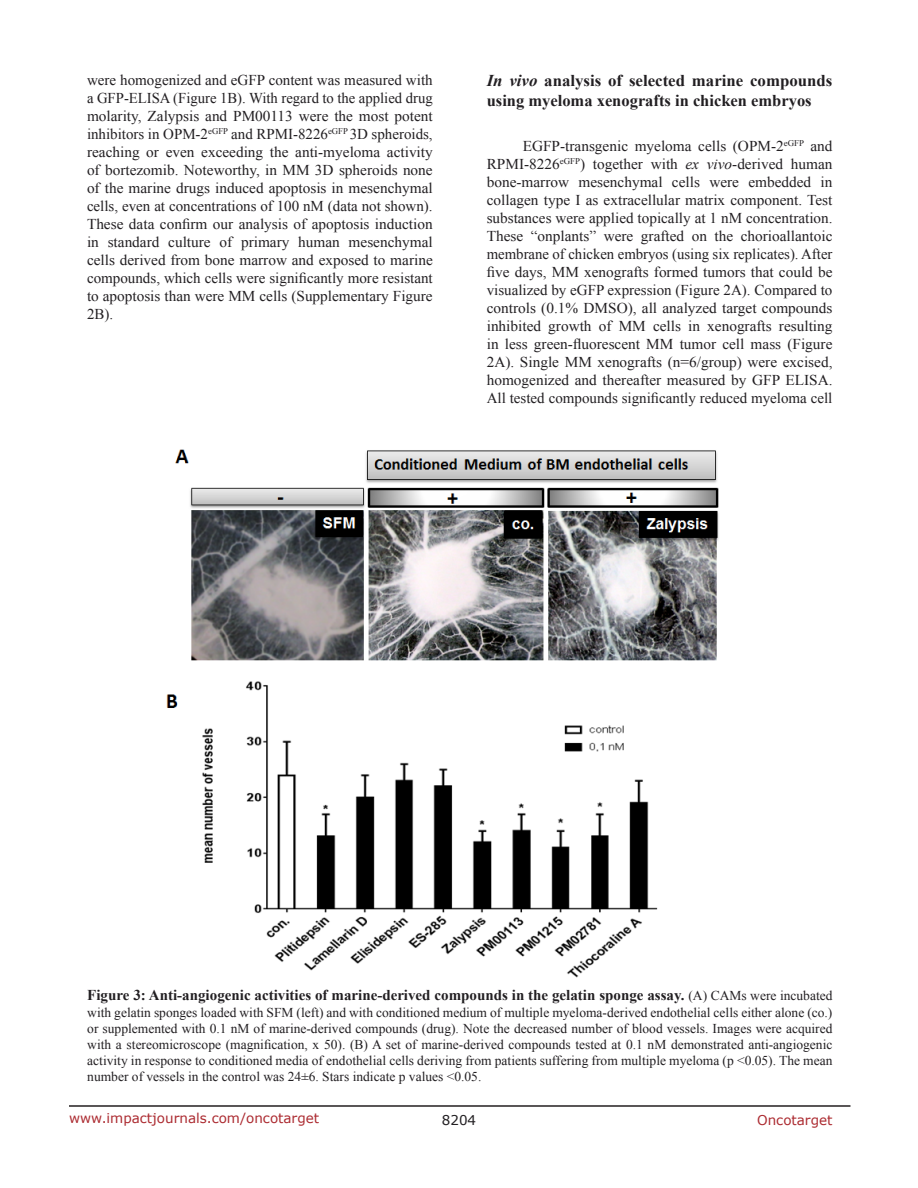
<style>
.page{position:relative;width:918px;height:1188px;background:#fff}
.page>*{position:absolute;margin:0;border:0;box-sizing:border-box;transform-origin:0 0}
.SubHeading{font:700 16.5px/19.8px "Times New Roman";color:#221f22}
.BodyText{font:15px/18px "Times New Roman";color:#221f22;text-align:justify}
.FigureText{font:700 15px "Times New Roman";color:#221f22}
.FigureText-2{font:13.5px/16.2px "Times New Roman";color:#221f22;text-align:justify}
.t1{font:13.5px "Verdana";color:#ac2b31}
.t2{font:13.5px "Verdana";color:#221f22}
.s1{font-style:italic}
.s2{font-weight:400;font-size:13.5px}
</style>
<div class="page">
<hr style="left:69px;top:1105px;width:781px;height:2px;background:#231f20">
<img style="left:166px;top:449px;width:553px;height:529px">
<p class="BodyText" style="left:87px;top:71px;width:347px">were homogenized and eGFP content was measured with a GFP-ELISA (Figure 1B). With regard to the applied drug molarity, Zalypsis and PM00113 were the most potent inhibitors in OPM-2<sup>eGFP</sup> and RPMI-8226<sup>eGFP</sup> 3D spheroids, reaching or even exceeding the anti-myeloma activity of bortezomib. Noteworthy, in MM 3D spheroids none of the marine drugs induced apoptosis in mesenchymal cells, even at concentrations of 100 nM (data not shown).<br>These data confirm our analysis of apoptosis induction in standard culture of primary human mesenchymal cells derived from bone marrow and exposed to marine compounds, which cells were significantly more resistant to apoptosis than were MM cells (Supplementary Figure 2B).</p>
<p class="SubHeading" style="left:487px;top:70px;width:347px"><span class="s1">In vivo</span> analysis of selected marine compounds using myeloma xenografts in chicken embryos</p>
<p class="BodyText" style="left:487px;top:137px;width:347px;text-indent:36px">EGFP-transgenic myeloma cells (OPM-2<sup>eGFP</sup> and RPMI-8226<sup>eGFP</sup>) together with <span class="s1">ex vivo</span>-derived human bone-marrow mesenchymal cells were embedded in collagen type I as extracellular matrix component. Test substances were applied topically at 1 nM concentration.<br>These “onplants” were grafted on the chorioallantoic membrane of chicken embryos (using six replicates). After five days, MM xenografts formed tumors that could be visualized by eGFP expression (Figure 2A). Compared to controls (0.1% DMSO), all analyzed target compounds inhibited growth of MM cells in xenografts resulting in less green-fluorescent MM tumor cell mass (Figure 2A). Single MM xenografts (n=6/group) were excised, homogenized and thereafter measured by GFP ELISA.<br>All tested compounds significantly reduced myeloma cell</p>
<p class="FigureText" style="left:87px;top:985px;width:747px">Figure 3: Anti-angiogenic activities of marine-derived compounds in the gelatin sponge assay. <span class="s2">(A) CAMs were incubated</span></p>
<p class="FigureText-2" style="left:87px;top:1004px;width:747px">with gelatin sponges loaded with SFM (left) and with conditioned medium of multiple myeloma-derived endothelial cells either alone (co.) or supplemented with 0.1 nM of marine-derived compounds (drug). Note the decreased number of blood vessels. Images were acquired with a stereomicroscope (magnification, x 50). (B) A set of marine-derived compounds tested at 0.1 nM demonstrated anti-angiogenic activity in response to conditioned media of endothelial cells deriving from patients suffering from multiple myeloma (p &lt;0.05). The mean number of vessels in the control was 24±6. Stars indicate p values &lt;0.05.</p>
<p class="t1" style="left:69px;top:1109px;width:252px">www.impactjournals.com/oncotarget</p>
<p class="t2" style="left:442px;top:1111px;width:36px">8204</p>
<p class="t1" style="left:757px;top:1111px;width:77px">Oncotarget</p>
</div>
